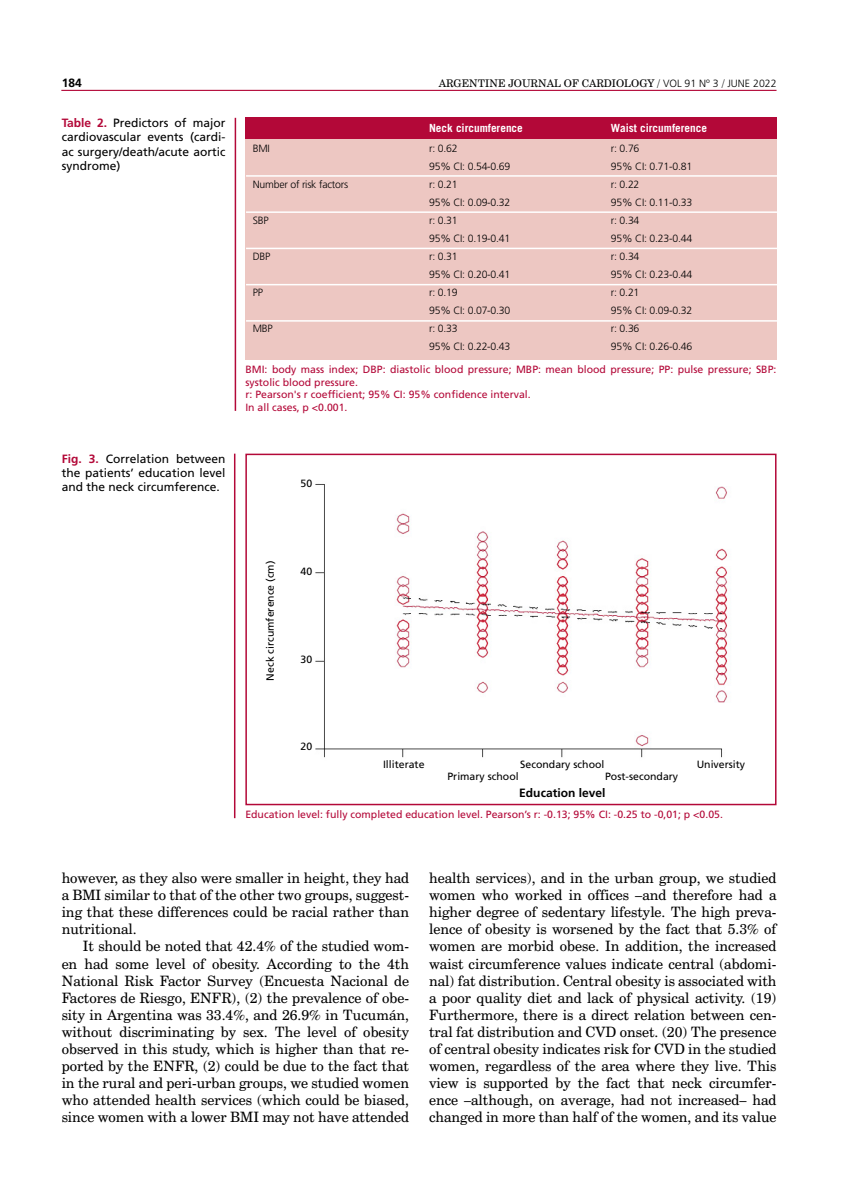
<style>
.page{position:relative;width:851px;height:1191px;background:#fff}
.page>*{position:absolute;margin:0;border:0;box-sizing:border-box;transform-origin:0 0}
.t1{font:14.25px/17.1px "Century Schoolbook BT";color:#000;text-align:justify}
.t2{font:12px/14.4px "Frutiger LT Std";color:#000;text-align:justify}
.t3{font:700 12px "Frutiger LT Std";color:#000}
.t4{font:700 11.25px "Trade Gothic";color:#fff}
.t5{font:300 10.5px "Frutiger LT Std";letter-spacing:-.02em;color:#000}
.t6{font:10.5px/12.6px "Frutiger LT Std";color:#b30838}
.t7{font:10.5px "Frutiger LT Std";color:#000}
.t8{font:10.5px "Century Schoolbook BT";color:#000}
.s1{font-family:"Frutiger LT Std";font-weight:300}
.s2{font-weight:700;color:#b30838}
</style>
<div class="page">
<hr style="left:61px;top:90px;width:715px;height:1px;background:#b30838">
<hr style="left:234px;top:453px;width:1px;height:365px;background:#b30838">
<div style="left:245px;top:453px;width:531px;height:352px;border:2px solid #b30838"></div>
<hr style="left:234px;top:118px;width:2px;height:293px;background:#b30838">
<div style="left:245px;top:118px;width:531px;height:35px;background:#b30838"></div>
<div style="left:245px;top:139px;width:531px;height:221px;background:#edc7c2"></div>
<hr style="left:246px;top:248px;width:531px;height:1px;background:#fff">
<hr style="left:246px;top:175px;width:531px;height:2px;background:#fff">
<hr style="left:246px;top:211px;width:531px;height:2px;background:#fff">
<hr style="left:246px;top:284px;width:531px;height:1px;background:#fff">
<hr style="left:246px;top:320px;width:531px;height:2px;background:#fff">
<img style="left:315px;top:483px;width:413px;height:275px">
<p class="t3" style="left:62px;top:75px;width:22px">184</p>
<p class="t8" style="left:438px;top:77px;width:339px">ARGENTINE JOURNAL OF CARDIOLOGY / <span class="s1">VOL 91 Nº 3</span> / <span class="s1">JUNE 2022</span></p>
<p class="t2" style="left:62px;top:115px;width:165px"><span class="s2">Table 2.</span> Predictors of major cardiovascular events (cardi&shy;ac surgery/death/acute aortic syndrome)</p>
<p class="t2" style="left:62px;top:451px;width:165px"><span class="s2">Fig. 3.</span> Correlation between the patients’ education level and the neck circumference.</p>
<p class="t5" style="left:253px;top:143px;width:19px">BMI</p>
<p class="t5" style="left:253px;top:179px;width:97px">Number of risk factors</p>
<p class="t5" style="left:253px;top:215px;width:17px">SBP</p>
<p class="t5" style="left:253px;top:251px;width:19px">DBP</p>
<p class="t5" style="left:253px;top:287px;width:12px">PP</p>
<p class="t5" style="left:253px;top:323px;width:22px">MBP</p>
<p class="t4" style="left:429px;top:121px;width:95px">Neck circumference</p>
<p class="t5" style="left:429px;top:143px;width:30px">r: 0.62</p>
<p class="t5" style="left:429px;top:161px;width:83px">95% CI: 0.54-0.69</p>
<p class="t5" style="left:429px;top:179px;width:30px">r: 0.21</p>
<p class="t5" style="left:429px;top:197px;width:83px">95% CI: 0.09-0.32</p>
<p class="t5" style="left:429px;top:215px;width:30px">r: 0.31</p>
<p class="t5" style="left:429px;top:233px;width:83px">95% CI: 0.19-0.41</p>
<p class="t5" style="left:429px;top:251px;width:30px">r: 0.31</p>
<p class="t5" style="left:429px;top:269px;width:83px">95% CI: 0.20-0.41</p>
<p class="t5" style="left:429px;top:287px;width:30px">r: 0.19</p>
<p class="t5" style="left:429px;top:305px;width:83px">95% CI: 0.07-0.30</p>
<p class="t5" style="left:429px;top:323px;width:30px">r: 0.33</p>
<p class="t5" style="left:429px;top:341px;width:83px">95% CI: 0.22-0.43</p>
<p class="t4" style="left:611px;top:121px;width:98px">Waist circumference</p>
<p class="t5" style="left:611px;top:143px;width:30px">r: 0.76</p>
<p class="t5" style="left:611px;top:161px;width:83px">95% CI: 0.71-0.81</p>
<p class="t5" style="left:611px;top:179px;width:30px">r: 0.22</p>
<p class="t5" style="left:611px;top:197px;width:83px">95% CI: 0.11-0.33</p>
<p class="t5" style="left:611px;top:215px;width:30px">r: 0.34</p>
<p class="t5" style="left:611px;top:233px;width:83px">95% CI: 0.23-0.44</p>
<p class="t5" style="left:611px;top:251px;width:30px">r: 0.34</p>
<p class="t5" style="left:611px;top:269px;width:83px">95% CI: 0.23-0.44</p>
<p class="t5" style="left:611px;top:287px;width:30px">r: 0.21</p>
<p class="t5" style="left:611px;top:305px;width:83px">95% CI: 0.09-0.32</p>
<p class="t5" style="left:611px;top:323px;width:30px">r: 0.36</p>
<p class="t5" style="left:611px;top:341px;width:83px">95% CI: 0.26-0.46</p>
<p class="t6" style="left:245px;top:363px;width:532px">BMI: body mass index; DBP: diastolic blood pressure; MBP: mean blood pressure; PP: pulse pressure; SBP: systolic blood pressure.</p>
<p class="t6" style="left:245px;top:388px;width:287px">r: Pearson's r coefficient; 95% CI: 95% confidence interval.</p>
<p class="t6" style="left:245px;top:401px;width:104px">In all cases, p &lt;0.001.</p>
<p class="t7" style="left:300px;top:477px;width:13px">50</p>
<p class="t7" style="left:264px;top:680px;width:121px;rotate:-90deg">Neck circumference (cm)</p>
<p class="t7" style="left:300px;top:565px;width:13px">40</p>
<p class="t7" style="left:300px;top:652px;width:13px">30</p>
<p class="t7" style="left:300px;top:740px;width:13px">20</p>
<p class="t7" style="left:383px;top:758px;width:43px">Illiterate</p>
<p class="t7" style="left:520px;top:758px;width:86px">Secondary school</p>
<p class="t3" style="left:519px;top:786px;width:88px">Education level</p>
<p class="t7" style="left:447px;top:770px;width:73px">Primary school</p>
<p class="t7" style="left:605px;top:770px;width:75px">Post-secondary</p>
<p class="t7" style="left:696px;top:758px;width:50px">University</p>
<p class="t6" style="left:245px;top:808px;width:479px">Education level: fully completed education level. Pearson’s r: -0.13; 95% CI: -0.25 to -0,01; p &lt;0.05.</p>
<p class="t1" style="left:62px;top:869px;width:349px">however, as they also were smaller in height, they had a BMI similar to that of the other two groups, suggest&shy;ing that these differences could be racial rather than nutritional.</p>
<p class="t1" style="left:62px;top:937px;width:349px;text-indent:21px">It should be noted that 42.4% of the studied wom&shy;en had some level of obesity. According to the 4th National Risk Factor Survey (Encuesta Nacional de Factores de Riesgo, ENFR), (2) the prevalence of obe&shy;sity in Argentina was 33.4%, and 26.9% in Tucumán, without discriminating by sex. The level of obesity observed in this study, which is higher than that re&shy;ported by the ENFR, (2) could be due to the fact that in the rural and peri-urban groups, we studied women who attended health services (which could be biased, since women with a lower BMI may not have attended</p>
<p class="t1" style="left:429px;top:869px;width:349px">health services), and in the urban group, we studied women who worked in offices –and therefore had a higher degree of sedentary lifestyle. The high preva&shy;lence of obesity is worsened by the fact that 5.3% of women are morbid obese. In addition, the increased waist circumference values indicate central (abdomi&shy;nal) fat distribution. Central obesity is associated with a poor quality diet and lack of physical activity. (19)<br>Furthermore, there is a direct relation between cen&shy;tral fat distribution and CVD onset. (20) The presence of central obesity indicates risk for CVD in the studied women, regardless of the area where they live. This view is supported by the fact that neck circumfer&shy;ence –although, on average, had not increased– had changed in more than half of the women, and its value</p>
</div>
